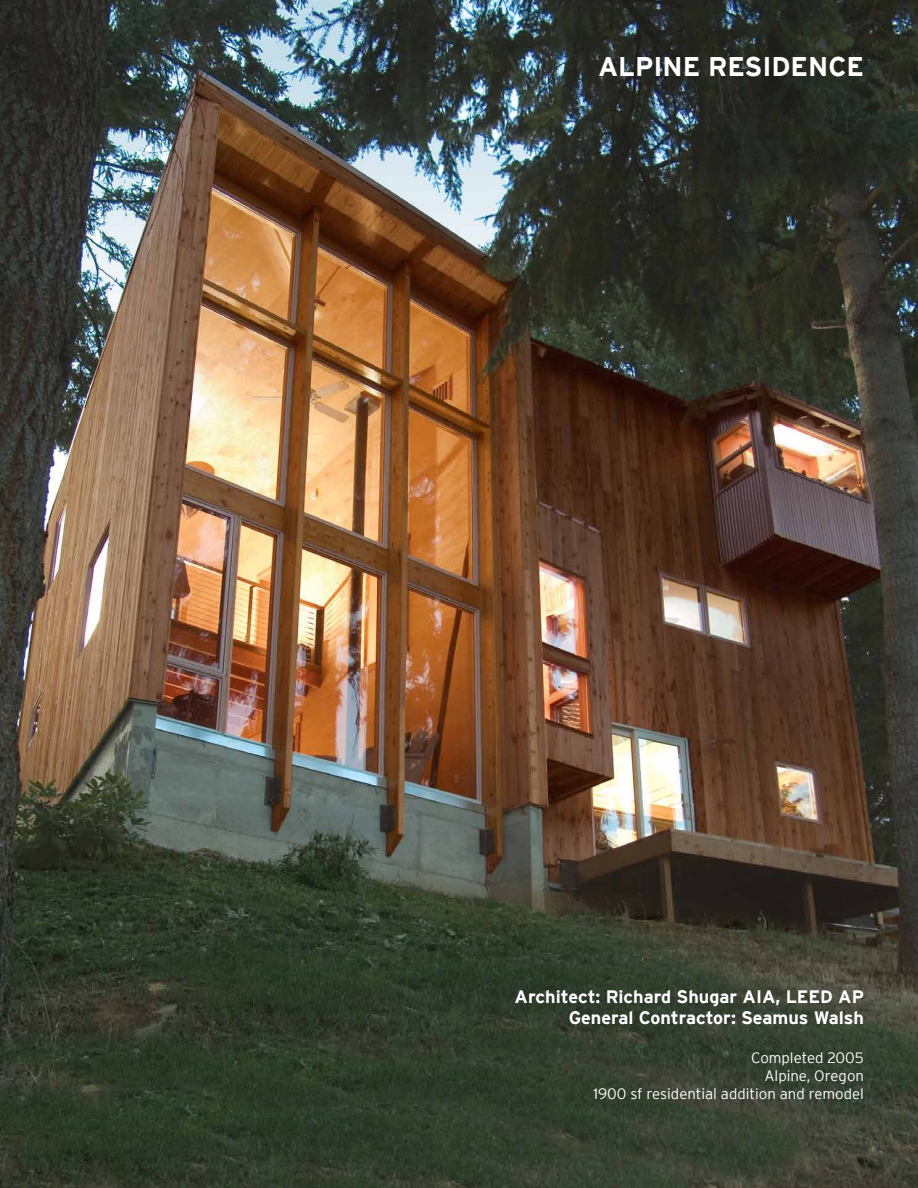
<style>
.page{position:relative;width:918px;height:1188px;background:#fff}
.page>*{position:absolute;margin:0;border:0;box-sizing:border-box;transform-origin:0 0}
.t1{font:700 27px "Interstate";color:#fff}
.t2{font:700 18px/21.6px "Interstate";color:#fff;text-align:right}
.t3{font:300 15px/18px "Interstate";color:#fff;text-align:right}
</style>
<div class="page">
<img style="left:0;top:0;width:918px;height:1188px">
<h1 class="t1" style="left:598px;top:51px;width:267px">ALPINE RESIDENCE</h1>
<p class="t2" style="left:515px;top:985px;width:351px">Architect: Richard Shugar AIA, LEED AP<br>General Contractor: Seamus Walsh</p>
<p class="t3" style="left:593px;top:1049px;width:272px">Completed 2005<br>Alpine, Oregon<br>1900 sf residential addition and remodel</p>
</div>
